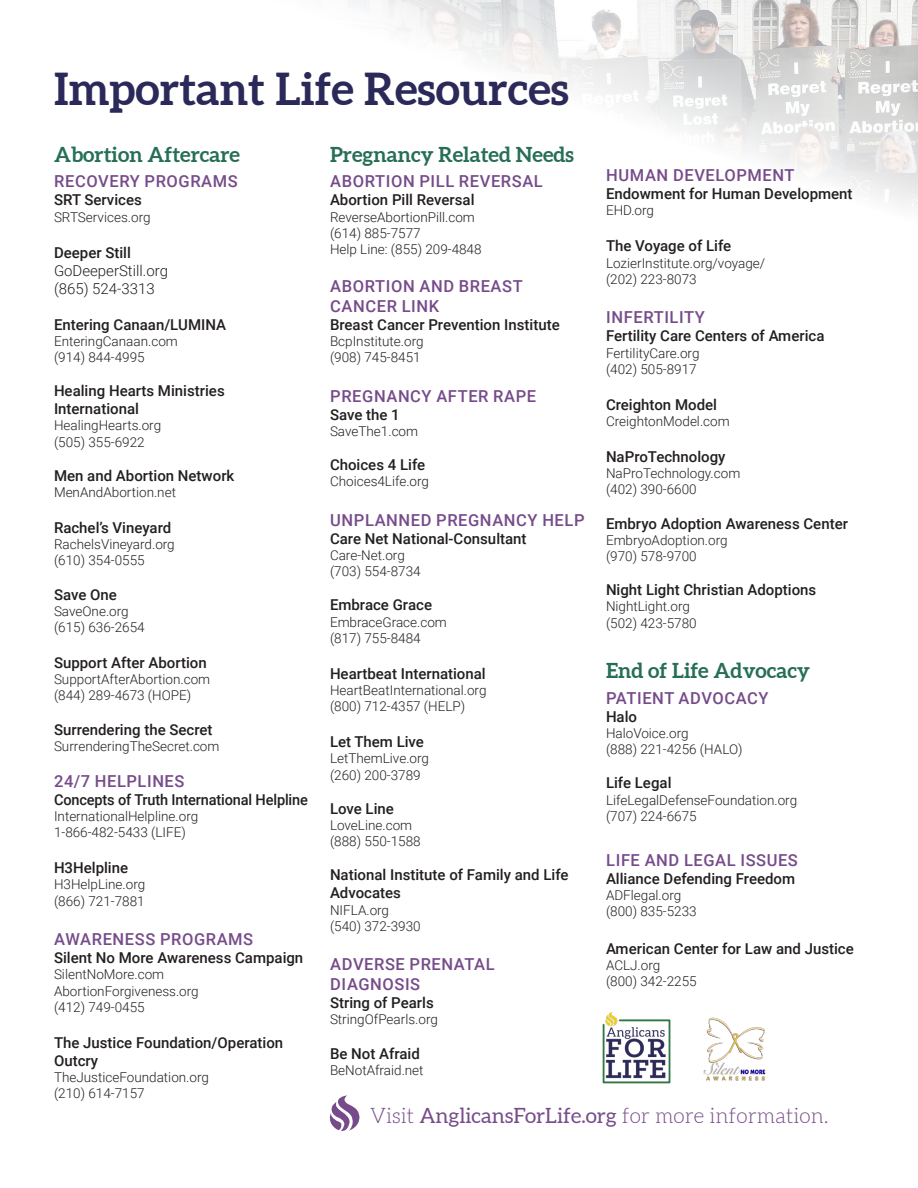
<style>
.page{position:relative;width:918px;height:1188px;background:#fff}
.page>*{position:absolute;margin:0;border:0;box-sizing:border-box;transform-origin:0 0}
.Heading{font:700 45px "Aleo";color:#2b2959}
.Heading-2{font:700 21px "Aleo";color:#266f55}
.Body{font:300 21px "Aleo";color:#764b8a}
.t1{font:500 16.5px/19.8px "Roboto";letter-spacing:.035em;color:#764b8a}
.t2{font:500 15px/18px "Roboto";color:#231f20}
.Heading-3{font:300 15px "Roboto";color:#231f20}
.Body-2{font:300 13.5px "Roboto";color:#231f20}
.Heading-4{font:300 13.5px "Roboto";color:#231f20}
.s1{font-weight:400}
</style>
<div class="page">
<svg style="left:330px;top:1095px;width:29px;height:36px"></svg>
<img style="left:347px;top:0;width:571px;height:208px">
<img style="left:703px;top:1017px;width:63px;height:64px">
<img style="left:602px;top:1012px;width:69px;height:72px">
<p class="Heading" style="left:54px;top:61px;width:517px">Important Life Resources</p>
<p class="Heading-2" style="left:54px;top:141px;width:188px">Abortion Aftercare</p>
<h2 class="t1" style="left:54px;top:171px;width:185px">RECOVERY PROGRAMS</h2>
<p class="t2" style="left:54px;top:190px;width:89px">SRT Services</p>
<p class="Body-2" style="left:54px;top:207px;width:98px">SRTServices.org</p>
<p class="t2" style="left:54px;top:243px;width:78px">Deeper Still</p>
<p class="Heading-3" style="left:54px;top:260px;width:116px">GoDeeperStill.org</p>
<p class="Heading-3" style="left:54px;top:278px;width:102px">(865) 524-3313</p>
<p class="t2" style="left:54px;top:315px;width:174px">Entering Canaan/LUMINA</p>
<p class="Body-2" style="left:54px;top:331px;width:125px">EnteringCanaan.com</p>
<p class="Body-2" style="left:54px;top:348px;width:92px">(914) 844-4995</p>
<p class="t2" style="left:54px;top:381px;width:172px">Healing Hearts Ministries<br>International</p>
<p class="Body-2" style="left:54px;top:416px;width:109px">HealingHearts.org</p>
<p class="Body-2" style="left:54px;top:432px;width:92px">(505) 355-6922</p>
<p class="t2" style="left:54px;top:466px;width:182px">Men and Abortion Network</p>
<p class="Body-2" style="left:54px;top:483px;width:124px">MenAndAbortion.net</p>
<p class="t2" style="left:54px;top:518px;width:119px">Rachel’s Vineyard</p>
<p class="Body-2" style="left:54px;top:535px;width:122px">RachelsVineyard.org</p>
<p class="Body-2" style="left:54px;top:551px;width:92px">(610) 354-0555</p>
<p class="t2" style="left:54px;top:585px;width:64px">Save One</p>
<p class="Body-2" style="left:54px;top:601px;width:76px">SaveOne.org</p>
<p class="Body-2" style="left:54px;top:618px;width:92px">(615) 636-2654</p>
<p class="t2" style="left:54px;top:653px;width:154px">Support After Abortion</p>
<p class="Body-2" style="left:54px;top:670px;width:158px">SupportAfterAbortion.com</p>
<p class="Body-2" style="left:54px;top:686px;width:139px">(844) 289-4673 (HOPE)</p>
<p class="t2" style="left:54px;top:720px;width:160px">Surrendering the Secret</p>
<p class="Body-2" style="left:54px;top:736px;width:167px">SurrenderingTheSecret.com</p>
<h2 class="t1" style="left:54px;top:770px;width:132px">24/7 HELPLINES</h2>
<p class="t2" style="left:54px;top:790px;width:255px">Concepts of Truth International Helpline</p>
<p class="Body-2" style="left:54px;top:807px;width:146px">InternationalHelpline.org</p>
<p class="Body-2" style="left:54px;top:823px;width:133px">1-866-482-5433 (LIFE)</p>
<p class="t2" style="left:54px;top:858px;width:76px">H3Helpline</p>
<p class="Body-2" style="left:54px;top:875px;width:93px">H3HelpLine.org</p>
<h2 class="Body-2" style="left:54px;top:891px;width:92px">(866) 721-7881</h2>
<h2 class="t1" style="left:54px;top:929px;width:200px">AWARENESS PROGRAMS</h2>
<p class="t2" style="left:54px;top:948px;width:251px">Silent No More Awareness Campaign</p>
<p class="Body-2" style="left:54px;top:965px;width:112px">SilentNoMore.com</p>
<p class="Body-2" style="left:54px;top:981px;width:146px">AbortionForgiveness.org</p>
<p class="Body-2" style="left:54px;top:997px;width:92px">(412) 749-0455</p>
<p class="t2" style="left:54px;top:1033px;width:231px">The Justice Foundation/Operation<br>Outcry</p>
<p class="Body-2" style="left:54px;top:1068px;width:157px">TheJusticeFoundation.org</p>
<h2 class="Body-2" style="left:54px;top:1084px;width:92px">(210) 614-7157</h2>
<h2 class="Heading-2" style="left:330px;top:141px;width:246px">Pregnancy Related Needs</h2>
<h2 class="t1" style="left:330px;top:171px;width:214px">ABORTION PILL REVERSAL</h2>
<p class="t2" style="left:330px;top:190px;width:146px">Abortion Pill Reversal</p>
<p class="Body-2" style="left:330px;top:207px;width:146px">ReverseAbortionPill.com</p>
<p class="Heading-4" style="left:330px;top:223px;width:92px">(614) 885-7577</p>
<p class="Heading-4" style="left:330px;top:240px;width:153px">Help Line: (855) 209-4848</p>
<h2 class="t1" style="left:330px;top:275px;width:194px">ABORTION AND BREAST<br>CANCER LINK</h2>
<p class="t2" style="left:330px;top:315px;width:231px">Breast Cancer Prevention Institute</p>
<p class="Heading-4" style="left:330px;top:331px;width:95px">BcpInstitute.org</p>
<h2 class="Body-2" style="left:330px;top:348px;width:92px">(908) 745-8451</h2>
<h2 class="t1" style="left:330px;top:385px;width:207px">PREGNANCY AFTER RAPE</h2>
<p class="t2" style="left:330px;top:405px;width:71px">Save the 1</p>
<p class="Heading-4" style="left:330px;top:421px;width:90px">SaveThe1.com</p>
<p class="t2" style="left:330px;top:455px;width:97px">Choices 4 Life</p>
<p class="Heading-4" style="left:330px;top:472px;width:101px">Choices4Life.org</p>
<h2 class="t1" style="left:330px;top:509px;width:256px">UNPLANNED PREGNANCY HELP</h2>
<p class="t2" style="left:330px;top:529px;width:198px">Care Net National-Consultant</p>
<p class="Body-2" style="left:330px;top:546px;width:76px">Care-Net.org</p>
<p class="Body-2" style="left:330px;top:562px;width:92px">(703) 554-8734</p>
<p class="t2" style="left:330px;top:595px;width:104px">Embrace Grace</p>
<p class="Body-2" style="left:330px;top:612px;width:118px">EmbraceGrace.com</p>
<p class="Body-2" style="left:330px;top:628px;width:92px">(817) 755-8484</p>
<p class="t2" style="left:330px;top:664px;width:157px">Heartbeat International</p>
<p class="Body-2" style="left:330px;top:681px;width:158px">HeartBeatInternational.org</p>
<p class="Body-2" style="left:330px;top:697px;width:137px">(800) 712-4357 (HELP)</p>
<p class="t2" style="left:330px;top:732px;width:96px">Let Them Live</p>
<p class="Body-2" style="left:330px;top:749px;width:101px">LetThemLive.org</p>
<p class="Body-2" style="left:330px;top:765px;width:92px">(260) 200-3789</p>
<p class="t2" style="left:330px;top:799px;width:65px">Love Line</p>
<p class="Body-2" style="left:330px;top:816px;width:84px">LoveLine.com</p>
<p class="Body-2" style="left:330px;top:832px;width:92px">(888) 550-1588</p>
<p class="t2" style="left:330px;top:865px;width:240px">National Institute of Family and Life<br>Advocates</p>
<p class="Body-2" style="left:330px;top:900px;width:61px">NIFLA.org</p>
<p class="Body-2" style="left:330px;top:916px;width:92px">(540) 372-3930</p>
<h2 class="t1" style="left:330px;top:954px;width:166px">ADVERSE PRENATAL<br>DIAGNOSIS</h2>
<p class="t2" style="left:330px;top:993px;width:105px">String of Pearls</p>
<p class="Body-2" style="left:330px;top:1010px;width:109px">StringOfPearls.org</p>
<p class="t2" style="left:330px;top:1044px;width:91px">Be Not Afraid</p>
<p class="Heading-4" style="left:330px;top:1060px;width:95px">BeNotAfraid.net</p>
<h2 class="t1" style="left:606px;top:165px;width:190px">HUMAN DEVELOPMENT</h2>
<p class="t2" style="left:606px;top:184px;width:248px">Endowment for Human Development</p>
<p class="Heading-4" style="left:606px;top:201px;width:50px">EHD.org</p>
<p class="t2" style="left:606px;top:237px;width:127px">The Voyage of Life</p>
<p class="Body-2" style="left:606px;top:253px;width:161px">LozierInstitute.org/voyage/</p>
<p class="Body-2" style="left:606px;top:270px;width:92px">(202) 223-8073</p>
<h2 class="t1" style="left:606px;top:307px;width:100px">INFERTILITY</h2>
<p class="t2" style="left:606px;top:327px;width:220px">Fertility Care Centers of America</p>
<p class="Heading-4" style="left:606px;top:343px;width:95px">FertilityCare.org</p>
<p class="Heading-4" style="left:606px;top:360px;width:92px">(402) 505-8917</p>
<p class="t2" style="left:606px;top:395px;width:113px">Creighton Model</p>
<p class="Heading-4" style="left:606px;top:412px;width:125px">CreightonModel.com</p>
<p class="t2" style="left:606px;top:447px;width:121px">NaProTechnology</p>
<p class="Heading-4" style="left:606px;top:464px;width:136px">NaProTechnology.com</p>
<p class="Heading-4" style="left:606px;top:480px;width:92px">(402) 390-6600</p>
<p class="t2" style="left:606px;top:514px;width:244px">Embryo Adoption Awareness Center</p>
<p class="Heading-4" style="left:606px;top:531px;width:123px">EmbryoAdoption.org</p>
<p class="Heading-4" style="left:606px;top:547px;width:92px">(970) 578-9700</p>
<p class="t2" style="left:606px;top:580px;width:212px">Night Light Christian Adoptions</p>
<p class="Heading-4" style="left:606px;top:597px;width:85px">NightLight.org</p>
<p class="Heading-4" style="left:606px;top:613px;width:92px">(502) 423-5780</p>
<p class="Heading-2" style="left:606px;top:658px;width:205px">End of Life Advocacy</p>
<h2 class="t1" style="left:606px;top:687px;width:164px">PATIENT ADVOCACY</h2>
<p class="t2" style="left:606px;top:707px;width:33px">Halo</p>
<p class="Body-2" style="left:606px;top:724px;width:84px">HaloVoice.org</p>
<p class="Body-2" style="left:606px;top:740px;width:138px">(888) 221-4256 (HALO)</p>
<p class="t2" style="left:606px;top:774px;width:67px">Life Legal</p>
<p class="Body-2" style="left:606px;top:790px;width:193px">LifeLegalDefenseFoundation.org</p>
<p class="Body-2" style="left:606px;top:807px;width:92px">(707) 224-6675</p>
<h2 class="t1" style="left:606px;top:849px;width:193px">LIFE AND LEGAL ISSUES</h2>
<p class="t2" style="left:606px;top:869px;width:191px">Alliance Defending Freedom</p>
<p class="Body-2" style="left:606px;top:886px;width:77px">ADFlegal.org</p>
<p class="Body-2" style="left:606px;top:902px;width:92px">(800) 835-5233</p>
<p class="t2" style="left:606px;top:939px;width:249px">American Center for Law and Justice</p>
<p class="Body-2" style="left:606px;top:956px;width:56px">ACLJ.org</p>
<p class="Body-2" style="left:606px;top:972px;width:92px">(800) 342-2255</p>
<p class="Body" style="left:370px;top:1104px;width:460px">Visit <span class="s1">AnglicansForLife.org</span> for more information.</p>
</div>
